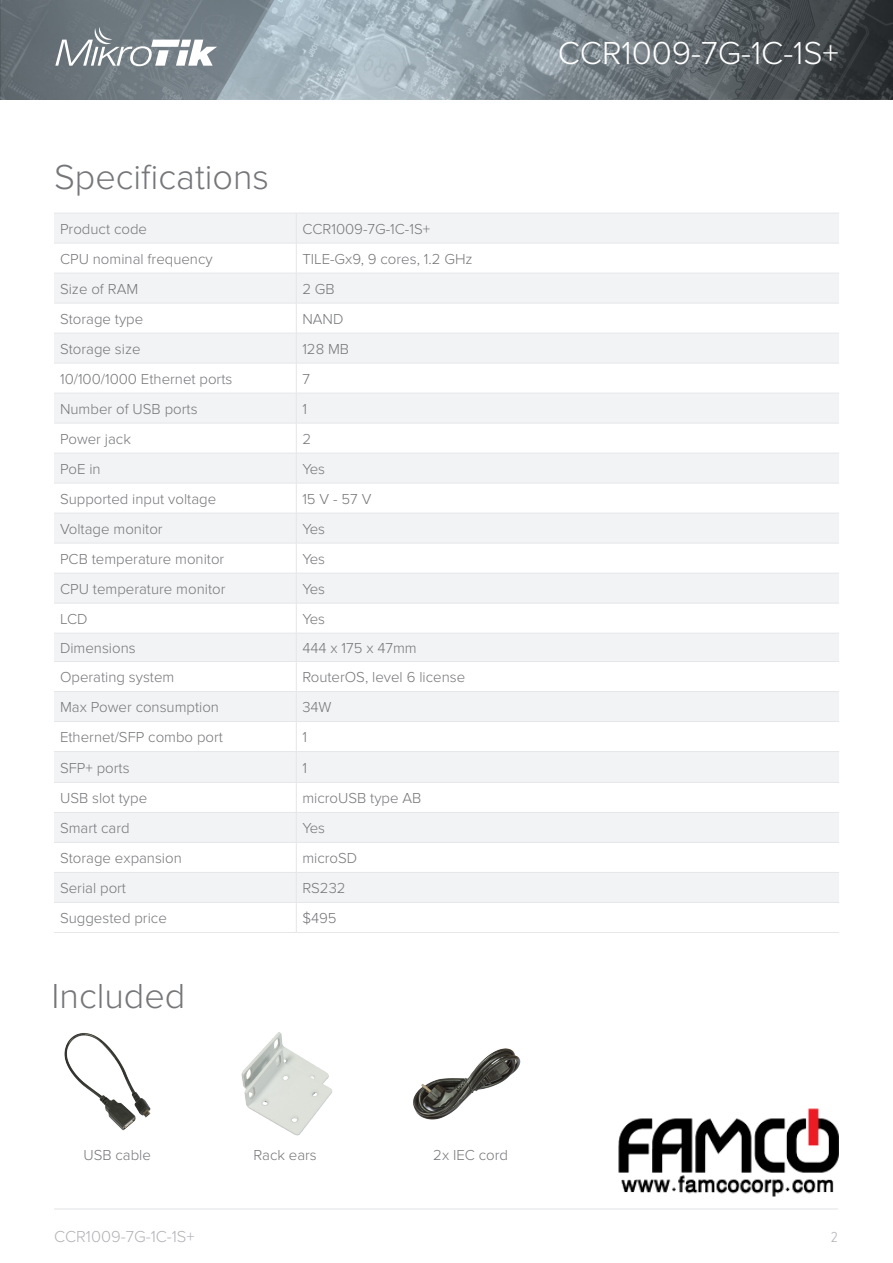
<style>
.page{position:relative;width:893px;height:1263px;background:#fff}
.page>*{position:absolute;margin:0;border:0;box-sizing:border-box;transform-origin:0 0}
.t1{font:300 36px "Proxima Nova";color:#757679}
.t2{font:300 33px "Proxima Nova";color:#fff}
.t3{font:300 16.5px "Proxima Nova";color:#b2b3b7}
.Teksts{font:300 15px "Proxima Nova";color:#757679}
.t4{font:300 15px "Proxima Nova Cond";color:#b2b3b7}
</style>
<div class="page">
<img style="left:0;top:0;width:893px;height:100px">
<svg style="left:55px;top:27px;width:162px;height:39px"></svg>
<hr style="left:54px;top:1209px;width:784px;height:1px;background:#e1e2e4">
<svg style="left:54px;top:214px;width:785px;height:688px;fill:#f2f3f4"></svg>
<hr style="left:54px;top:213px;width:242px;height:1px;background:#e6e7e9">
<hr style="left:296px;top:213px;width:543px;height:1px;background:#e6e7e9">
<hr style="left:296px;top:213px;width:1px;height:30px;background:#e6e7e9">
<hr style="left:54px;top:243px;width:242px;height:1px;background:#e6e7e9">
<hr style="left:296px;top:243px;width:543px;height:1px;background:#e6e7e9">
<hr style="left:296px;top:243px;width:1px;height:30px;background:#e6e7e9">
<hr style="left:54px;top:273px;width:242px;height:1px;background:#e6e7e9">
<hr style="left:296px;top:273px;width:543px;height:1px;background:#e6e7e9">
<hr style="left:296px;top:273px;width:1px;height:30px;background:#e6e7e9">
<hr style="left:54px;top:303px;width:242px;height:1px;background:#e6e7e9">
<hr style="left:296px;top:303px;width:543px;height:1px;background:#e6e7e9">
<hr style="left:296px;top:303px;width:1px;height:30px;background:#e6e7e9">
<hr style="left:54px;top:333px;width:242px;height:1px;background:#e6e7e9">
<hr style="left:296px;top:333px;width:543px;height:1px;background:#e6e7e9">
<hr style="left:296px;top:333px;width:1px;height:30px;background:#e6e7e9">
<hr style="left:54px;top:363px;width:242px;height:1px;background:#e6e7e9">
<hr style="left:296px;top:363px;width:543px;height:1px;background:#e6e7e9">
<hr style="left:296px;top:363px;width:1px;height:30px;background:#e6e7e9">
<hr style="left:54px;top:393px;width:242px;height:1px;background:#e6e7e9">
<hr style="left:296px;top:393px;width:543px;height:1px;background:#e6e7e9">
<hr style="left:296px;top:393px;width:1px;height:30px;background:#e6e7e9">
<hr style="left:54px;top:423px;width:242px;height:1px;background:#e6e7e9">
<hr style="left:296px;top:423px;width:543px;height:1px;background:#e6e7e9">
<hr style="left:296px;top:423px;width:1px;height:30px;background:#e6e7e9">
<hr style="left:54px;top:453px;width:242px;height:1px;background:#e6e7e9">
<hr style="left:296px;top:453px;width:543px;height:1px;background:#e6e7e9">
<hr style="left:296px;top:453px;width:1px;height:30px;background:#e6e7e9">
<hr style="left:54px;top:483px;width:242px;height:1px;background:#e6e7e9">
<hr style="left:296px;top:483px;width:543px;height:1px;background:#e6e7e9">
<hr style="left:296px;top:483px;width:1px;height:30px;background:#e6e7e9">
<hr style="left:54px;top:513px;width:242px;height:1px;background:#e6e7e9">
<hr style="left:296px;top:513px;width:543px;height:1px;background:#e6e7e9">
<hr style="left:296px;top:513px;width:1px;height:30px;background:#e6e7e9">
<hr style="left:54px;top:543px;width:242px;height:1px;background:#e6e7e9">
<hr style="left:296px;top:543px;width:543px;height:1px;background:#e6e7e9">
<hr style="left:296px;top:543px;width:1px;height:30px;background:#e6e7e9">
<hr style="left:54px;top:573px;width:242px;height:1px;background:#e6e7e9">
<hr style="left:296px;top:573px;width:543px;height:1px;background:#e6e7e9">
<hr style="left:296px;top:573px;width:1px;height:30px;background:#e6e7e9">
<hr style="left:54px;top:603px;width:242px;height:1px;background:#e6e7e9">
<hr style="left:296px;top:603px;width:543px;height:1px;background:#e6e7e9">
<hr style="left:296px;top:603px;width:1px;height:30px;background:#e6e7e9">
<hr style="left:54px;top:633px;width:242px;height:1px;background:#e6e7e9">
<hr style="left:296px;top:633px;width:543px;height:1px;background:#e6e7e9">
<hr style="left:54px;top:661px;width:242px;height:1px;background:#e6e7e9">
<hr style="left:296px;top:661px;width:543px;height:1px;background:#e6e7e9">
<hr style="left:54px;top:691px;width:242px;height:1px;background:#e6e7e9">
<hr style="left:296px;top:691px;width:543px;height:1px;background:#e6e7e9">
<hr style="left:54px;top:721px;width:242px;height:1px;background:#e6e7e9">
<hr style="left:296px;top:721px;width:543px;height:1px;background:#e6e7e9">
<svg style="left:296px;top:634px;width:1px;height:117px"></svg>
<hr style="left:54px;top:751px;width:242px;height:1px;background:#e6e7e9">
<hr style="left:296px;top:751px;width:543px;height:1px;background:#e6e7e9">
<hr style="left:296px;top:752px;width:1px;height:30px;background:#e6e7e9">
<hr style="left:54px;top:782px;width:242px;height:1px;background:#e6e7e9">
<hr style="left:296px;top:782px;width:543px;height:1px;background:#e6e7e9">
<hr style="left:54px;top:812px;width:242px;height:1px;background:#e6e7e9">
<hr style="left:296px;top:812px;width:543px;height:1px;background:#e6e7e9">
<hr style="left:54px;top:842px;width:242px;height:1px;background:#e6e7e9">
<hr style="left:296px;top:842px;width:543px;height:1px;background:#e6e7e9">
<hr style="left:54px;top:872px;width:242px;height:1px;background:#e6e7e9">
<hr style="left:296px;top:872px;width:543px;height:1px;background:#e6e7e9">
<hr style="left:54px;top:902px;width:242px;height:1px;background:#e6e7e9">
<hr style="left:296px;top:902px;width:543px;height:1px;background:#e6e7e9">
<svg style="left:296px;top:783px;width:1px;height:149px"></svg>
<hr style="left:54px;top:932px;width:242px;height:1px;background:#e6e7e9">
<hr style="left:296px;top:932px;width:543px;height:1px;background:#e6e7e9">
<img style="left:64px;top:1033px;width:87px;height:98px">
<img style="left:241px;top:1032px;width:91px;height:104px">
<img style="left:413px;top:1048px;width:108px;height:72px">
<img style="left:619px;top:1109px;width:219px;height:88px">
<p class="t1" style="left:54px;top:156px;width:217px">Specifications</p>
<p class="Teksts" style="left:60px;top:220px;width:89px">Product code</p>
<p class="Teksts" style="left:302px;top:220px;width:129px">CCR1009-7G-1C-1S+</p>
<p class="Teksts" style="left:60px;top:250px;width:154px">CPU nominal frequency</p>
<p class="Teksts" style="left:302px;top:250px;width:172px">TILE-Gx9, 9 cores, 1.2 GHz</p>
<p class="Teksts" style="left:60px;top:280px;width:80px">Size of RAM</p>
<p class="Teksts" style="left:302px;top:280px;width:34px">2 GB</p>
<p class="Teksts" style="left:60px;top:310px;width:85px">Storage type</p>
<p class="Teksts" style="left:302px;top:310px;width:43px">NAND</p>
<p class="Teksts" style="left:60px;top:340px;width:82px">Storage size</p>
<p class="Teksts" style="left:302px;top:340px;width:48px">128 MB</p>
<p class="Teksts" style="left:60px;top:370px;width:174px">10/100/1000 Ethernet ports</p>
<p class="Teksts" style="left:302px;top:370px;width:9px">7</p>
<p class="Teksts" style="left:60px;top:400px;width:139px">Number of USB ports</p>
<p class="Teksts" style="left:302px;top:400px;width:6px">1</p>
<p class="Teksts" style="left:60px;top:430px;width:72px">Power jack</p>
<p class="Teksts" style="left:302px;top:430px;width:10px">2</p>
<p class="Teksts" style="left:60px;top:460px;width:42px">PoE in</p>
<p class="Teksts" style="left:302px;top:460px;width:24px">Yes</p>
<p class="Teksts" style="left:60px;top:490px;width:158px">Supported input voltage</p>
<p class="Teksts" style="left:302px;top:490px;width:71px">15 V - 57 V</p>
<p class="Teksts" style="left:60px;top:520px;width:104px">Voltage monitor</p>
<p class="Teksts" style="left:302px;top:520px;width:24px">Yes</p>
<p class="Teksts" style="left:60px;top:550px;width:166px">PCB temperature monitor</p>
<p class="Teksts" style="left:302px;top:550px;width:24px">Yes</p>
<p class="Teksts" style="left:60px;top:580px;width:167px">CPU temperature monitor</p>
<p class="Teksts" style="left:302px;top:580px;width:24px">Yes</p>
<p class="Teksts" style="left:60px;top:610px;width:29px">LCD</p>
<p class="Teksts" style="left:302px;top:610px;width:24px">Yes</p>
<p class="Teksts" style="left:60px;top:640px;width:77px">Dimensions</p>
<p class="Teksts" style="left:302px;top:640px;width:116px">444 x 175 x 47mm</p>
<p class="Teksts" style="left:60px;top:669px;width:116px">Operating system</p>
<p class="Teksts" style="left:302px;top:669px;width:164px">RouterOS, level 6 license</p>
<p class="Teksts" style="left:60px;top:699px;width:161px">Max Power consumption</p>
<p class="Teksts" style="left:302px;top:699px;width:31px">34W</p>
<p class="Teksts" style="left:60px;top:729px;width:164px">Ethernet/SFP combo port</p>
<p class="Teksts" style="left:302px;top:729px;width:6px">1</p>
<p class="Teksts" style="left:60px;top:759px;width:71px">SFP+ ports</p>
<p class="Teksts" style="left:302px;top:759px;width:6px">1</p>
<p class="Teksts" style="left:60px;top:790px;width:89px">USB slot type</p>
<p class="Teksts" style="left:302px;top:790px;width:121px">microUSB type AB</p>
<p class="Teksts" style="left:60px;top:820px;width:71px">Smart card</p>
<p class="Teksts" style="left:302px;top:820px;width:24px">Yes</p>
<p class="Teksts" style="left:60px;top:850px;width:123px">Storage expansion</p>
<p class="Teksts" style="left:302px;top:850px;width:56px">microSD</p>
<p class="Teksts" style="left:60px;top:880px;width:68px">Serial port</p>
<p class="Teksts" style="left:302px;top:880px;width:45px">RS232</p>
<p class="Teksts" style="left:60px;top:910px;width:108px">Suggested price</p>
<p class="Teksts" style="left:302px;top:910px;width:36px">$495</p>
<p class="t1" style="left:52px;top:975px;width:135px">Included</p>
<p class="t2" style="left:558px;top:34px;width:283px">CCR1009-7G-1C-1S+</p>
<p class="Teksts" style="left:83px;top:1146px;width:69px">USB cable</p>
<p class="Teksts" style="left:254px;top:1146px;width:65px">Rack ears</p>
<p class="Teksts" style="left:433px;top:1146px;width:76px">2x IEC cord</p>
<p class="t3" style="left:54px;top:1227px;width:142px">CCR1009-7G-1C-1S+</p>
<p class="t4" style="left:831px;top:1229px;width:9px">2</p>
</div>
